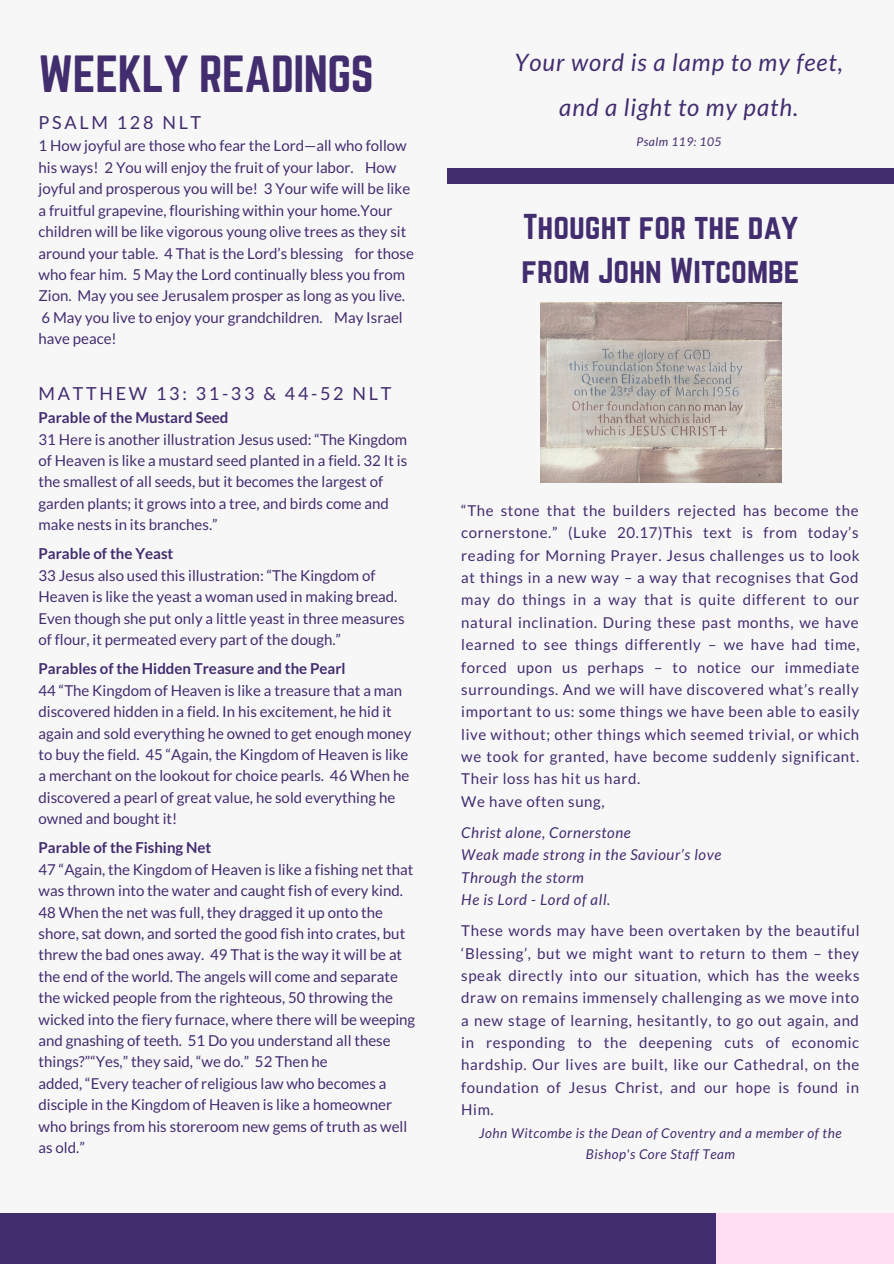
<style>
.page{position:relative;width:894px;height:1264px;background:#fff}
.page>*{position:absolute;margin:0;border:0;box-sizing:border-box;transform-origin:0 0}
.t1{font:45.75px "Norwester";letter-spacing:-.01em;color:#422d6f}
.t2{font:31.5px/44px "Norwester";color:#422d6f}
.t3{font:italic 24px/45px "Lato";letter-spacing:.04em;color:#422d6f;text-align:center}
.t4{font:18px "Lato";letter-spacing:.15em;color:#422d6f}
.t5{font:15px/21.5px "Lato";color:#422d6f}
.t6{font:15px/22.4px "Lato";letter-spacing:.04em;color:#422d6f}
.t7{font:700 15px "Lato";color:#422d6f}
.t8{font:italic 15px/22.4px "Lato";letter-spacing:.04em;color:#422d6f}
.t9{font:italic 13.5px/21.1px "Lato";letter-spacing:.04em;color:#422d6f;text-align:center}
.t10{font:italic 12px "Lato";letter-spacing:.04em;color:#422d6f}
</style>
<div class="page">
<div style="left:0;top:0;width:893px;height:1263px;background:#f7f7f7"></div>
<div style="left:0;top:1213px;width:719px;height:50px;background:#422d6f"></div>
<div style="left:716px;top:1213px;width:177px;height:50px;background:#ffdef2"></div>
<div style="left:447px;top:168px;width:446px;height:15px;background:#422d6f"></div>
<img style="left:540px;top:302px;width:241px;height:180px">
<h1 class="t1" style="left:39px;top:52px;width:336px">WEEKLY READINGS</h1>
<p class="t4" style="left:39px;top:111px;width:164px">PSALM 128 NLT</p>
<p class="t5" style="left:39px;top:135px;width:377px">1 How joyful are those who fear the Lord—all who follow his ways! 2 You will enjoy the fruit of your labor. How joyful and prosperous you will be! 3 Your wife will be like a fruitful grapevine, flourishing within your home.Your children will be like vigorous young olive trees as they sit around your table. 4 That is the Lord’s blessing for those who fear him. 5 May the Lord continually bless you from Zion. May you see Jerusalem prosper as long as you live.<br>6 May you live to enjoy your grandchildren. May Israel have peace!</p>
<p class="t4" style="left:39px;top:382px;width:354px">MATTHEW 13: 31-33 &amp; 44-52 NLT</p>
<p class="t7" style="left:39px;top:408px;width:191px">Parable of the Mustard Seed</p>
<p class="t5" style="left:39px;top:428px;width:370px">31 Here is another illustration Jesus used: “The Kingdom of Heaven is like a mustard seed planted in a field. 32 It is the smallest of all seeds, but it becomes the largest of garden plants; it grows into a tree, and birds come and make nests in its branches.”</p>
<p class="t7" style="left:39px;top:544px;width:136px">Parable of the Yeast</p>
<p class="t5" style="left:39px;top:564px;width:367px">33 Jesus also used this illustration: “The Kingdom of Heaven is like the yeast a woman used in making bread.<br>Even though she put only a little yeast in three measures of flour, it permeated every part of the dough.”</p>
<p class="t7" style="left:39px;top:659px;width:308px">Parables of the Hidden Treasure and the Pearl</p>
<p class="t5" style="left:39px;top:679px;width:374px">44 “The Kingdom of Heaven is like a treasure that a man discovered hidden in a field. In his excitement, he hid it again and sold everything he owned to get enough money to buy the field. 45 “Again, the Kingdom of Heaven is like a merchant on the lookout for choice pearls. 46 When he discovered a pearl of great value, he sold everything he owned and bought it!</p>
<p class="t7" style="left:39px;top:838px;width:174px">Parable of the Fishing Net</p>
<p class="t5" style="left:39px;top:858px;width:378px">47 “Again, the Kingdom of Heaven is like a fishing net that was thrown into the water and caught fish of every kind.<br>48 When the net was full, they dragged it up onto the shore, sat down, and sorted the good fish into crates, but threw the bad ones away. 49 That is the way it will be at the end of the world. The angels will come and separate the wicked people from the righteous, 50 throwing the wicked into the fiery furnace, where there will be weeping and gnashing of teeth. 51 Do you understand all these things?”“Yes,” they said, “we do.” 52 Then he<br>added, “Every teacher of religious law who becomes a disciple in the Kingdom of Heaven is like a homeowner who brings from his storeroom new gems of truth as well as old.”</p>
<h3 class="t3" style="left:514px;top:39px;width:330px">Your word is a lamp to my feet, and a light to my path.</h3>
<p class="t10" style="left:636px;top:134px;width:86px">Psalm 119: 105</p>
<h2 class="t2" style="left:521px;top:206px;width:279px">Thought for the day from John Witcombe</h2>
<p class="t6" style="left:461px;top:499px;width:399px">“The stone that the builders rejected has become the cornerstone.” (Luke 20.17)This text is from today’s reading for Morning Prayer. Jesus challenges us to look at things in a new way – a way that recognises that God may do things in a way that is quite different to our natural inclination. During these past months, we have learned to see things differently – we have had time, forced upon us perhaps – to notice our immediate surroundings. And we will have discovered what’s really important to us: some things we have been able to easily live without; other things which seemed trivial, or which we took for granted, have become suddenly significant.<br>Their loss has hit us hard.<br>We have often sung,</p>
<p class="t8" style="left:461px;top:821px;width:261px">Christ alone, Cornerstone<br>Weak made strong in the Saviour’s love<br>Through the storm<br>He is Lord - Lord of all.</p>
<p class="t5" style="left:461px;top:919px;width:399px;line-height:22.4px;text-align:justify">These words may have been overtaken by the beautiful ‘Blessing’, but we might want to return to them – they speak directly into our situation, which has the weeks draw on remains immensely challenging as we move into a new stage of learning, hesitantly, to go out again, and in responding to the deepening cuts of economic hardship. Our lives are built, like our Cathedral, on the foundation of Jesus Christ, and our hope is found in Him.</p>
<p class="t9" style="left:479px;top:1121px;width:364px">John Witcombe is the Dean of Coventry and a member of the<br>Bishop's Core Staff Team</p>
</div>
